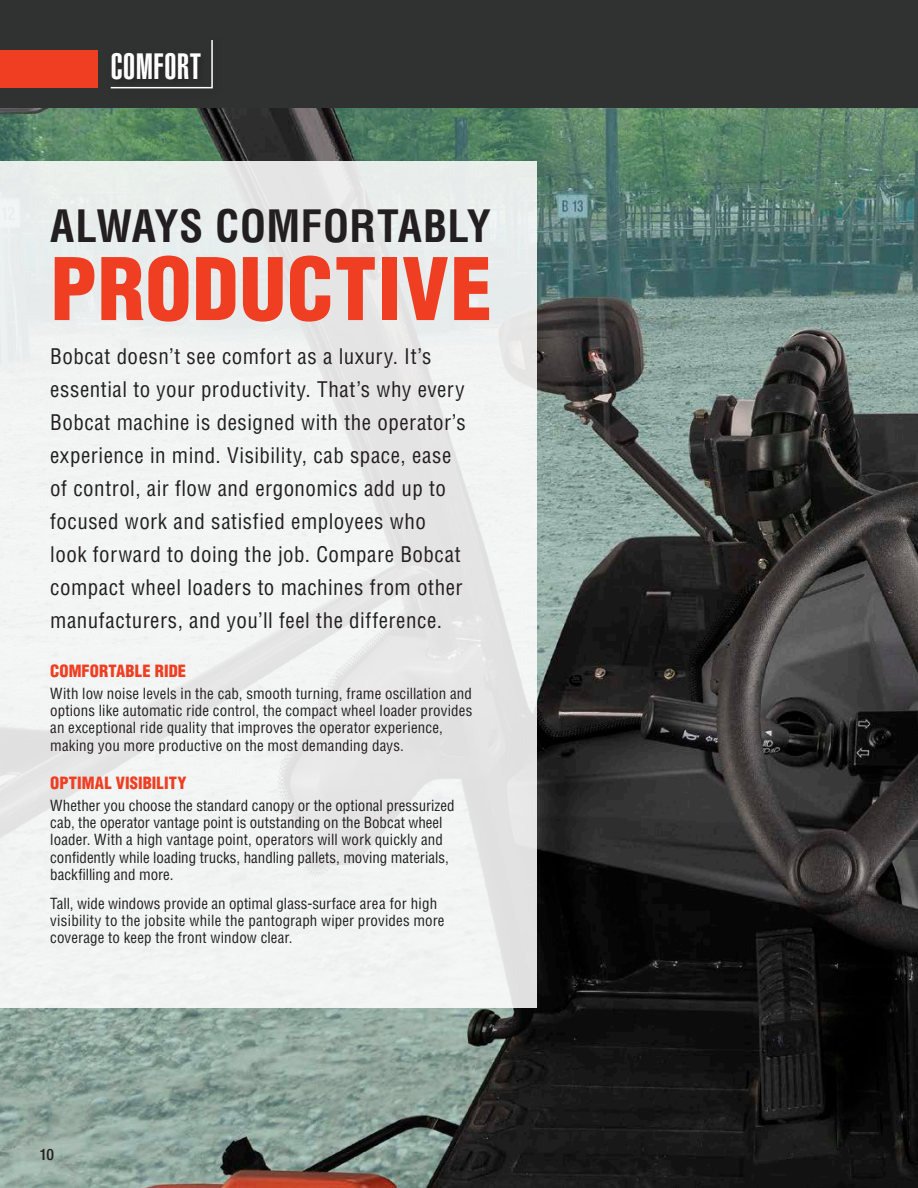
<style>
.page{position:relative;width:918px;height:1188px;background:#fff}
.page>*{position:absolute;margin:0;border:0;box-sizing:border-box;transform-origin:0 0}
.t1{font:900 condensed 84px "Helvetica";letter-spacing:.01em;color:#ef3e22}
.t2{font:700 condensed 43.5px "Helvetica";letter-spacing:.005em;color:#231f20}
.t3{font:900 extra-condensed 36px "Helvetica";letter-spacing:.015em;color:#fff}
.t4{font:condensed 21px/33px "Helvetica";letter-spacing:.025em;color:#231f20}
.t5{font:900 condensed 16.5px "Helvetica";letter-spacing:.005em;color:#ef3e22}
.t6{font:500 condensed 15.75px "Helvetica Neue";color:#231f20}
.t7{font:condensed 15px/17.2px "Helvetica";letter-spacing:.005em;color:#231f20}
</style>
<div class="page">
<img style="left:0;top:107px;width:918px;height:1081px">
<div style="left:0;top:0;width:918px;height:107px;background:#303232"></div>
<div style="left:0;top:50px;width:97px;height:38px;background:#ef3e22"></div>
<svg style="left:110px;top:40px;width:103px;height:49px"></svg>
<div style="left:0;top:161px;width:537px;height:847px;background:linear-gradient(to right,#f0f4f3,#e9eaea)"></div>
<h3 class="t3" style="left:111px;top:46px;width:92px">COMFORT</h3>
<h2 class="t2" style="left:50px;top:199px;width:442px">ALWAYS COMFORTABLY</h2>
<h1 class="t1" style="left:50px;top:236px;width:444px">PRODUCTIVE</h1>
<p class="t4" style="left:50px;top:340px;width:417px">Bobcat doesn’t see comfort as a luxury. It’s essential to your productivity. That’s why every Bobcat machine is designed with the operator’s experience in mind. Visibility, cab space, ease of control, air flow and ergonomics add up to focused work and satisfied employees who look forward to doing the job. Compare Bobcat compact wheel loaders to machines from other manufacturers, and you’ll feel the difference.</p>
<p class="t5" style="left:50px;top:660px;width:137px">COMFORTABLE RIDE</p>
<p class="t7" style="left:50px;top:685px;width:424px">With low noise levels in the cab, smooth turning, frame oscillation and options like automatic ride control, the compact wheel loader provides an exceptional ride quality that improves the operator experience, making you more productive on the most demanding days.</p>
<p class="t5" style="left:50px;top:772px;width:138px">OPTIMAL VISIBILITY</p>
<p class="t7" style="left:50px;top:797px;width:406px">Whether you choose the standard canopy or the optional pressurized cab, the operator vantage point is outstanding on the Bobcat wheel loader. With a high vantage point, operators will work quickly and confidently while loading trucks, handling pallets, moving materials, backfilling and more.</p>
<p class="t7" style="left:50px;top:895px;width:396px">Tall, wide windows provide an optimal glass-surface area for high visibility to the jobsite while the pantograph wiper provides more coverage to keep the front window clear.</p>
<p class="t6" style="left:39px;top:1145px;width:16px">10</p>
</div>
